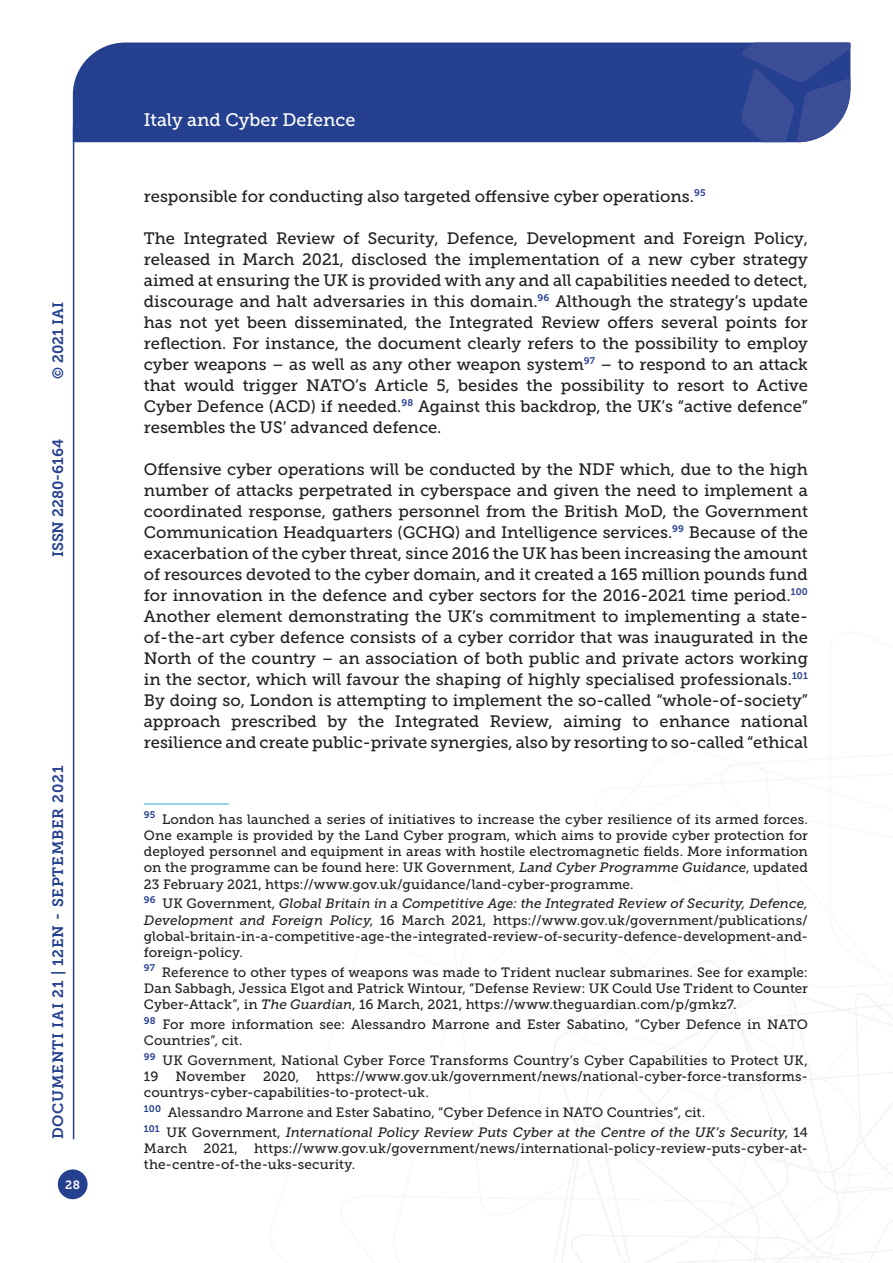
<style>
.page{position:relative;width:893px;height:1263px;background:#fff}
.page>*{position:absolute;margin:0;border:0;box-sizing:border-box;transform-origin:0 0}
.t1{font:18px "Museo Slab 500";color:#fff}
.Testo{font:16.5px/21px "Museo Slab 500";color:#231f20;text-align:justify}
.t2{font:15px "Museo Slab 700";letter-spacing:.05em;color:#25408f}
.t3{font:15px "Museo Slab 700";color:#25408f}
.Nota{font:13.5px/16.2px "Museo Slab 500";letter-spacing:.01em;color:#231f20;text-align:justify}
.t4{font:12px "Museo Slab 700";color:#fff}
.s1{font-style:italic}
</style>
<div class="page">
<svg style="left:553px;top:960px;width:340px;height:303px"></svg>
<div style="left:73px;top:43px;width:668px;height:99px;background:#25408f"></div>
<svg style="left:741px;top:43px;width:109px;height:99px;background:#3f529a"></svg>
<div style="left:58px;top:1169px;width:30px;height:30px;background:#25408f;border-radius:50%"></div>
<hr style="left:73px;top:126px;width:1px;height:1013px;background:#25408f">
<hr style="left:144px;top:804px;width:85px;height:1px;background:#39a7cc">
<p class="t2" style="left:50px;top:379px;width:79px;rotate:-90deg">© 2021 IAI</p>
<p class="t3" style="left:50px;top:557px;width:120px;rotate:-90deg">ISSN 2280-6164</p>
<p class="t2" style="left:50px;top:1139px;width:375px;rotate:-90deg">DOCUMENTI IAI 21 | 12EN - SEPTEMBER 2021</p>
<p class="t4" style="left:65px;top:1178px;width:16px">28</p>
<p class="t1" style="left:144px;top:110px;width:213px">Italy and Cyber Defence</p>
<p class="Testo" style="left:144px;top:186px;width:563px">responsible for conducting also targeted offensive cyber operations.<sup>95</sup></p>
<p class="Testo" style="left:144px;top:228px;width:666px">The Integrated Review of Security, Defence, Development and Foreign Policy, released in March 2021, disclosed the implementation of a new cyber strategy aimed at ensuring the UK is provided with any and all capabilities needed to detect, discourage and halt adversaries in this domain.<sup>96</sup> Although the strategy’s update has not yet been disseminated, the Integrated Review offers several points for reflection. For instance, the document clearly refers to the possibility to employ cyber weapons – as well as any other weapon system<sup>97</sup> – to respond to an attack that would trigger NATO’s Article 5, besides the possibility to resort to Active Cyber Defence (ACD) if needed.<sup>98</sup> Against this backdrop, the UK’s “active defence” resembles the US’ advanced defence.</p>
<p class="Testo" style="left:144px;top:459px;width:666px">Offensive cyber operations will be conducted by the NDF which, due to the high number of attacks perpetrated in cyberspace and given the need to implement a coordinated response, gathers personnel from the British MoD, the Government Communication Headquarters (GCHQ) and Intelligence services.<sup>99</sup> Because of the exacerbation of the cyber threat, since 2016 the UK has been increasing the amount of resources devoted to the cyber domain, and it created a 165 million pounds fund for innovation in the defence and cyber sectors for the 2016-2021 time period.<sup>100<br></sup>Another element demonstrating the UK’s commitment to implementing a state&shy;of-the-art cyber defence consists of a cyber corridor that was inaugurated in the North of the country – an association of both public and private actors working in the sector, which will favour the shaping of highly specialised professionals.<sup>101<br></sup>By doing so, London is attempting to implement the so-called “whole-of-society” approach prescribed by the Integrated Review, aiming to enhance national resilience and create public-private synergies, also by resorting to so-called “ethical</p>
<p class="Nota" style="left:144px;top:811px;width:666px"><sup>95</sup> London has launched a series of initiatives to increase the cyber resilience of its armed forces.<br>One example is provided by the Land Cyber program, which aims to provide cyber protection for deployed personnel and equipment in areas with hostile electromagnetic fields. More information on the programme can be found here: UK Government, <span class="s1">Land Cyber Programme Guidance</span>, updated 23 February 2021, https://www.gov.uk/guidance/land-cyber-programme.</p>
<p class="Nota" style="left:144px;top:896px;width:666px"><sup>96</sup> UK Government, <span class="s1">Global Britain in a Competitive Age: the Integrated Review of Security, Defence, Development and Foreign Policy</span>, 16 March 2021, https://www.gov.uk/government/publications/ global-britain-in-a-competitive-age-the-integrated-review-of-security-defence-development-and&shy;foreign-policy.</p>
<p class="Nota" style="left:144px;top:964px;width:666px"><sup>97</sup> Reference to other types of weapons was made to Trident nuclear submarines. See for example:<br>Dan Sabbagh, Jessica Elgot and Patrick Wintour, “Defense Review: UK Could Use Trident to Counter Cyber-Attack”, in <span class="s1">The Guardian</span>, 16 March, 2021, https://www.theguardian.com/p/gmkz7.</p>
<p class="Nota" style="left:144px;top:1016px;width:666px"><sup>98</sup> For more information see: Alessandro Marrone and Ester Sabatino, “Cyber Defence in NATO<br>Countries”, cit.</p>
<p class="Nota" style="left:144px;top:1052px;width:665px"><sup>99</sup> UK Government, National Cyber Force Transforms Country’s Cyber Capabilities to Protect UK,<br>19</p>
<p class="Nota" style="left:144px;top:1068px;width:666px;text-indent:173px">https://www.gov.uk/government/news/national-cyber-force-transforms&shy;countrys-cyber-capabilities-to-protect-uk.</p>
<p class="Nota" style="left:144px;top:1104px;width:563px"><sup>100</sup> Alessandro Marrone and Ester Sabatino, “Cyber Defence in NATO Countries”, cit.</p>
<p class="Nota" style="left:144px;top:1124px;width:666px"><sup>101</sup> UK Government, <span class="s1">International Policy Review Puts Cyber at the Centre of the UK’s Security</span>, 14<br>March 2021, https://www.gov.uk/government/news/international-policy-review-puts-cyber-at&shy;the-centre-of-the-uks-security.</p>
<p class="Nota" style="left:176px;top:1068px;width:72px">November</p>
<p class="Nota" style="left:263px;top:1068px;width:38px">2020,</p>
</div>
